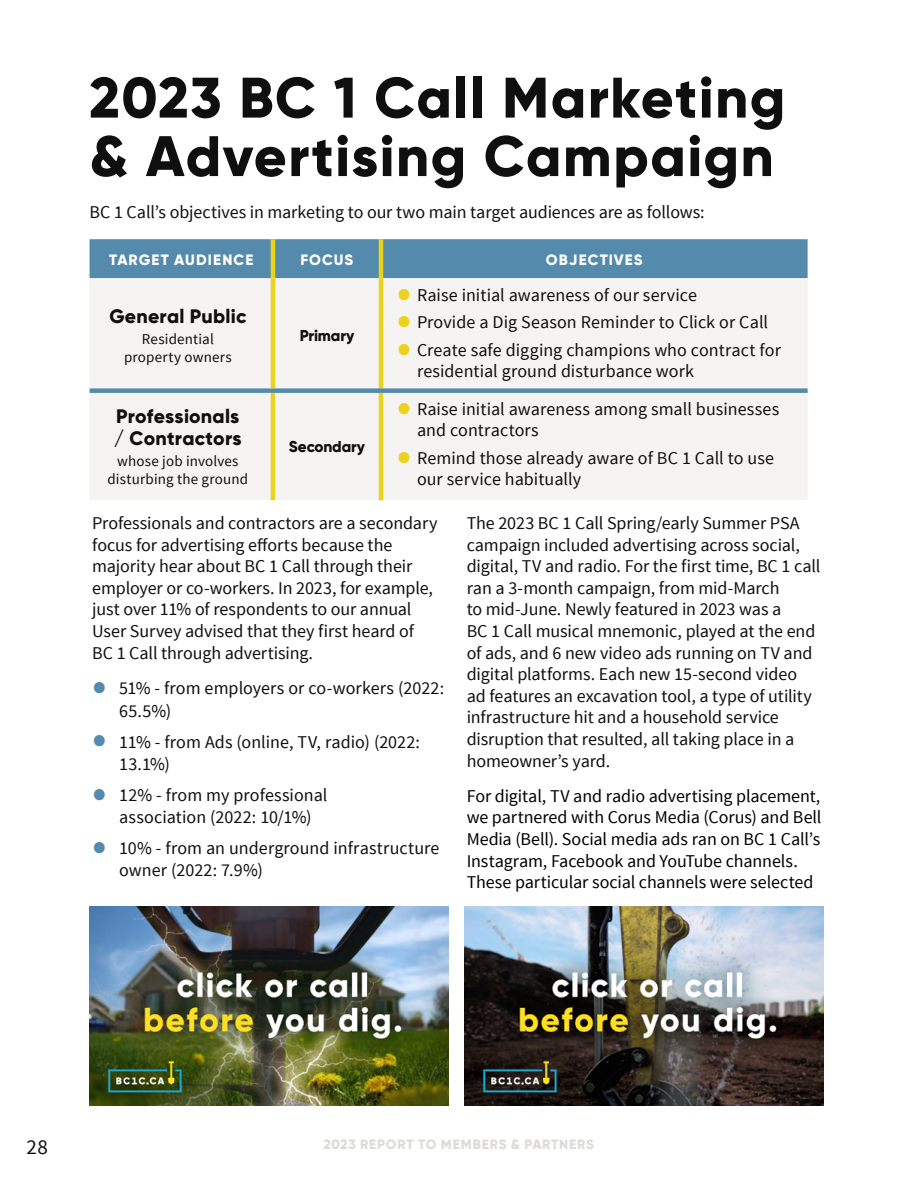
<style>
.page{position:relative;width:918px;height:1188px;background:#fff}
.page>*{position:absolute;margin:0;border:0;box-sizing:border-box;transform-origin:0 0}
.t1{font:800 57px/58.5px "Gilroy";letter-spacing:.025em;color:#0f0f0f}
.t2{font:21px "Source Sans Pro";color:#0f0f0f}
.t3{font:800 19.5px/22.5px "Gilroy";letter-spacing:.01em;color:#0f0f0f}
.t4{font:18px/21.6px "Source Sans Pro";color:#0f0f0f}
.t5{font:18px/21.6px "Source Sans Pro";letter-spacing:-.005em;color:#000}
.t6{font:800 15.75px "Gilroy";letter-spacing:-.01em;color:#0f0f0f}
.t7{font:15px/18px "Source Sans Pro";letter-spacing:.01em;color:#0f0f0f;text-align:center}
.t8{font:800 15px "Gilroy";letter-spacing:.07em;color:#fff}
.t9{font:800 13.5px "Gilroy";letter-spacing:.055em;color:#dddad7}
.s1{font-size:48px;color:#ebd31d}
.s2{font-size:48px;color:#548aab}
</style>
<div class="page">
<div style="left:90px;top:239px;width:718px;height:39px;background:#548aab"></div>
<div style="left:90px;top:278px;width:718px;height:222px;background:#f5f4f3"></div>
<div style="left:90px;top:388px;width:183px;height:5px;background:#548aab"></div>
<hr style="left:271px;top:239px;width:4px;height:39px;background:#ebd31d">
<hr style="left:379px;top:239px;width:4px;height:39px;background:#ebd31d">
<hr style="left:271px;top:278px;width:4px;height:110px;background:#ebd31d">
<hr style="left:271px;top:393px;width:4px;height:107px;background:#ebd31d">
<hr style="left:379px;top:278px;width:4px;height:110px;background:#ebd31d">
<hr style="left:379px;top:393px;width:4px;height:107px;background:#ebd31d">
<div style="left:381px;top:388px;width:427px;height:5px;background:#548aab"></div>
<div style="left:273px;top:388px;width:108px;height:5px;background:#548aab"></div>
<img style="left:90px;top:907px;width:359px;height:199px">
<img style="left:464px;top:907px;width:359px;height:199px">
<h1 class="t1" style="left:90px;top:68px;width:697px">2023 BC 1 Call Marketing &amp; Advertising Campaign</h1>
<p class="t4" style="left:90px;top:201px;width:617px">BC 1 Call’s objectives in marketing to our two main target audiences are as follows:</p>
<p class="t8" style="left:109px;top:250px;width:146px">TARGET AUDIENCE</p>
<p class="t8" style="left:301px;top:250px;width:54px">FOCUS</p>
<p class="t8" style="left:546px;top:250px;width:98px">OBJECTIVES</p>
<p class="t3" style="left:109px;top:305px;width:139px">General Public</p>
<p class="t7" style="left:124px;top:330px;width:109px">Residential property owners</p>
<p class="t6" style="left:300px;top:325px;width:56px">Primary</p>
<p class="t3" style="left:114px;top:404px;width:129px">Professionals / Contractors</p>
<p class="t7" style="left:108px;top:452px;width:142px">whose job involves disturbing the ground</p>
<p class="t6" style="left:289px;top:436px;width:78px">Secondary</p>
<p class="t4" style="left:397px;top:284px;width:302px"><span class="s1">•</span> Raise initial awareness of our service</p>
<p class="t4" style="left:397px;top:312px;width:373px"><span class="s1">•</span> Provide a Dig Season Reminder to Click or Call</p>
<p class="t4" style="left:417px;top:340px;width:366px;line-height:21px;text-indent:-20px"><span class="s1">•</span> Create safe digging champions who contract for residential ground disturbance work</p>
<p class="t4" style="left:417px;top:399px;width:364px;line-height:21px;text-indent:-20px"><span class="s1">•</span> Raise initial awareness among small businesses and contractors</p>
<p class="t4" style="left:417px;top:448px;width:359px;line-height:21px;text-indent:-20px"><span class="s1">•</span> Remind those already aware of BC 1 Call to use our service habitually</p>
<p class="t4" style="left:92px;top:513px;width:347px">Professionals and contractors are a secondary focus for advertising efforts because the majority hear about BC 1 Call through their employer or co-workers. In 2023, for example, just over 11% of respondents to our annual User Survey advised that they first heard of BC 1 Call through advertising.</p>
<p class="t4" style="left:119px;top:678px;width:327px;line-height:22.2px;text-indent:-27px"><span class="s2">•</span> 51% - from employers or co-workers (2022:<br>65.5%)</p>
<p class="t4" style="left:119px;top:731px;width:302px;line-height:22.2px;text-indent:-27px"><span class="s2">•</span> 11% - from Ads (online, TV, radio) (2022:<br>13.1%)</p>
<p class="t4" style="left:119px;top:784px;width:210px;line-height:22.2px;text-indent:-27px"><span class="s2">•</span> 12% - from my professional association (2022: 10/1%)</p>
<p class="t4" style="left:119px;top:837px;width:322px;line-height:22.2px;text-indent:-27px"><span class="s2">•</span> 10% - from an underground infrastructure owner (2022: 7.9%)</p>
<p class="t4" style="left:467px;top:513px;width:355px">The 2023 BC 1 Call Spring/early Summer PSA campaign included advertising across social, digital, TV and radio. For the first time, BC 1 call ran a 3-month campaign, from mid-March<br>to mid-June. Newly featured in 2023 was a<br>BC 1 Call musical mnemonic, played at the end of ads, and 6 new video ads running on TV and digital platforms. Each new 15-second video ad features an excavation tool, a type of utility infrastructure hit and a household service disruption that resulted, all taking place in a homeowner’s yard.</p>
<p class="t5" style="left:467px;top:785px;width:356px">For digital, TV and radio advertising placement, we partnered with Corus Media (Corus) and Bell Media (Bell). Social media ads ran on BC 1 Call’s Instagram, Facebook and YouTube channels.<br>These particular social channels were selected</p>
<p class="t2" style="left:27px;top:1134px;width:23px">28</p>
<p class="t9" style="left:324px;top:1136px;width:272px">2023 REPORT TO MEMBERS &amp; PARTNERS</p>
</div>
